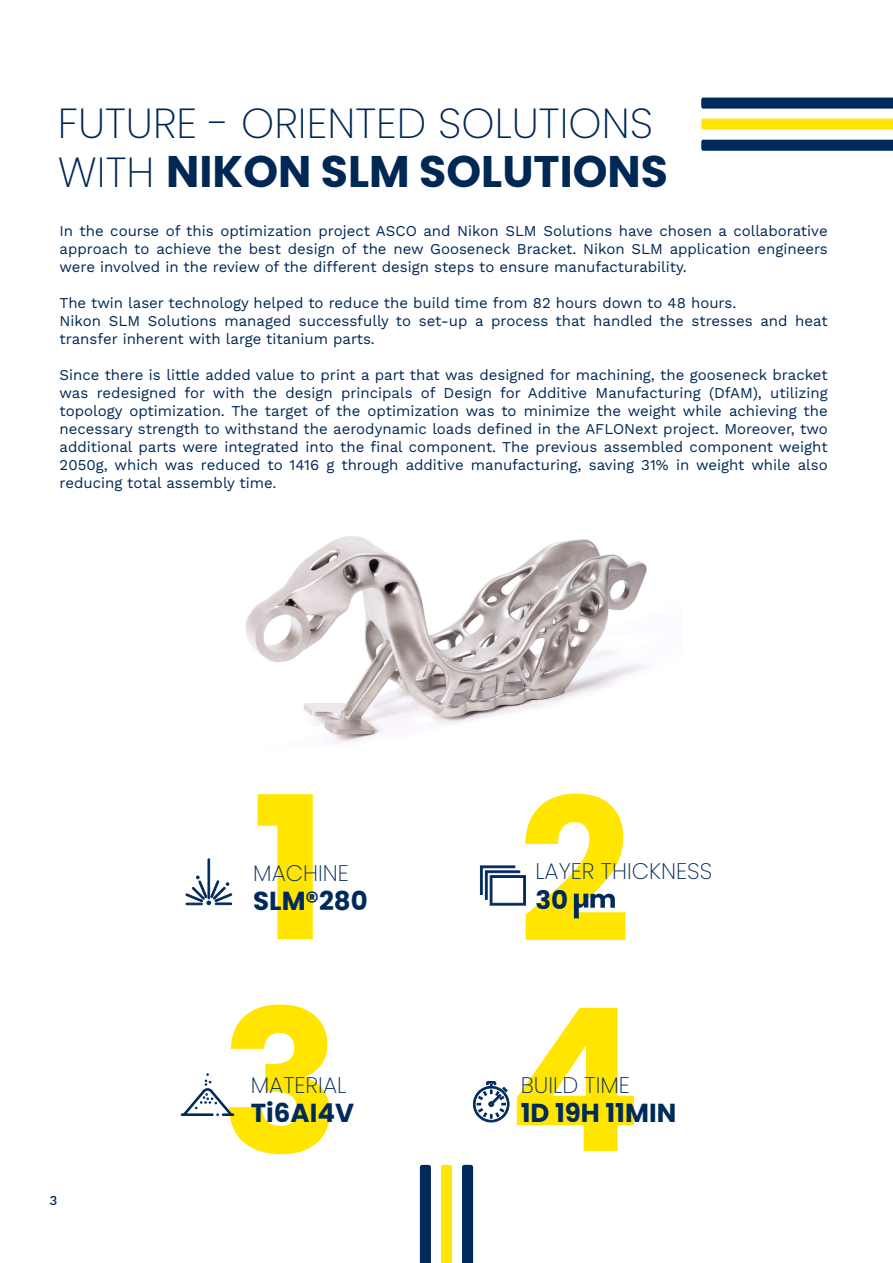
<style>
.page{position:relative;width:893px;height:1263px;background:#fff}
.page>*{position:absolute;margin:0;border:0;box-sizing:border-box;transform-origin:0 0}
.t1{font:700 44.25px "Poppins";color:#002855}
.t2{font:200 42px "Poppins";color:#002855}
.t3{font:700 26.1px "Poppins";color:#002a5b}
.t4{font:700 25.5px "Poppins";color:#002a5b}
.t5{font:200 22.5px "Poppins";color:#002a5b}
.t6{font:15px/18px "Work Sans";color:#002855;text-align:justify}
.t7{font:500 13.5px "Work Sans";color:#002855}
.s1{font-weight:200;font-size:42px}
</style>
<div class="page">
<img style="left:245px;top:536px;width:403px;height:208px">
<svg style="left:701px;top:119px;width:192px;height:11px"></svg>
<svg style="left:701px;top:98px;width:192px;height:11px"></svg>
<svg style="left:701px;top:140px;width:192px;height:11px"></svg>
<svg style="left:462px;top:1165px;width:11px;height:98px"></svg>
<svg style="left:441px;top:1165px;width:11px;height:98px"></svg>
<svg style="left:420px;top:1165px;width:11px;height:98px"></svg>
<svg style="left:258px;top:794px;width:55px;height:145px"></svg>
<svg style="left:517px;top:1008px;width:117px;height:143px"></svg>
<hr style="left:207px;top:858px;width:3px;height:41px;background:#002a5b">
<svg style="left:185px;top:875px;width:47px;height:30px"></svg>
<svg style="left:480px;top:794px;width:145px;height:146px"></svg>
<svg style="left:181px;top:1004px;width:149px;height:150px"></svg>
<svg style="left:473px;top:1081px;width:37px;height:41px"></svg>
<h2 class="t2" style="left:58px;top:99px;width:597px">FUTURE - ORIENTED SOLUTIONS</h2>
<h1 class="t1" style="left:58px;top:146px;width:612px"><span class="s1">WITH</span> NIKON SLM SOLUTIONS</h1>
<p class="t6" style="left:60px;top:222px;width:770px">In the course of this optimization project ASCO and Nikon SLM Solutions have chosen a collaborative approach to achieve the best design of the new Gooseneck Bracket. Nikon SLM application engineers were involved in the review of the different design steps to ensure manufacturability.</p>
<p class="t6" style="left:60px;top:294px;width:770px;text-align:left">The twin laser technology helped to reduce the build time from 82 hours down to 48 hours.<br>Nikon SLM Solutions managed successfully to set-up a process that handled the stresses and heat transfer inherent with large titanium parts.</p>
<p class="t6" style="left:60px;top:366px;width:770px">Since there is little added value to print a part that was designed for machining, the gooseneck bracket was redesigned for with the design principals of Design for Additive Manufacturing (DfAM), utilizing topology optimization. The target of the optimization was to minimize the weight while achieving the necessary strength to withstand the aerodynamic loads defined in the AFLONext project. Moreover, two additional parts were integrated into the final component. The previous assembled component weight 2050g, which was reduced to 1416 g through additive manufacturing, saving 31% in weight while also reducing total assembly time.</p>
<p class="t7" style="left:50px;top:1190px;width:9px">3</p>
<h3 class="t5" style="left:253px;top:860px;width:97px">MACHINE</h3>
<h3 class="t3" style="left:253px;top:886px;width:116px">SLM®280</h3>
<h3 class="t5" style="left:251px;top:1072px;width:97px">MATERIAL</h3>
<h3 class="t3" style="left:251px;top:1097px;width:105px">Ti6AI4V</h3>
<h3 class="t5" style="left:535px;top:858px;width:178px">LAYER THICKNESS</h3>
<h3 class="t4" style="left:535px;top:885px;width:34px">30</h3>
<h3 class="t5" style="left:521px;top:1072px;width:111px">BUILD TIME</h3>
<h3 class="t3" style="left:521px;top:1097px;width:157px">1D 19H 11MIN</h3>
</div>
